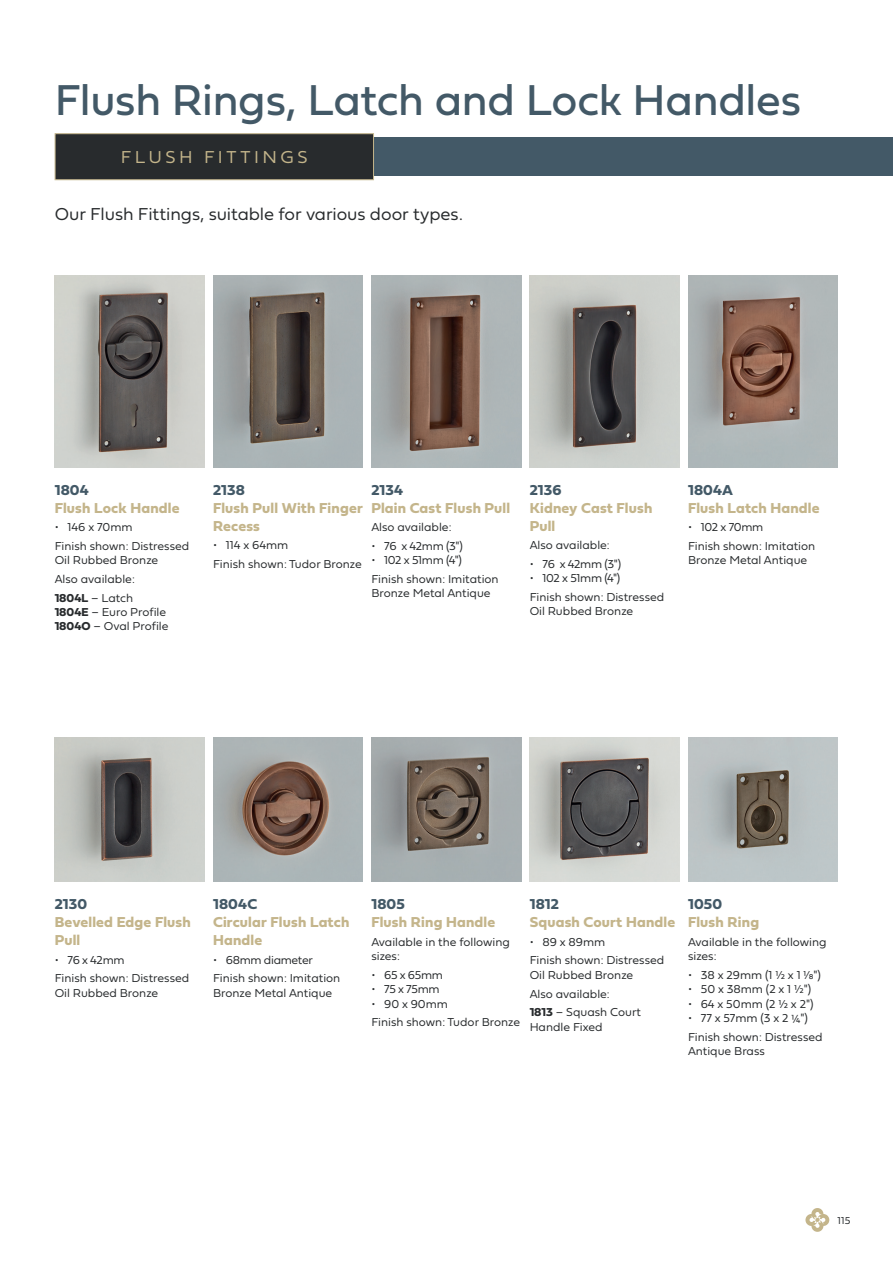
<style>
.page{position:relative;width:893px;height:1264px;background:#fff}
.page>*{position:absolute;margin:0;border:0;box-sizing:border-box;transform-origin:0 0}
.t1{font:45px "Fieldwork Geo Regular";letter-spacing:-.005em;color:#435967}
.t2{font:18px "Fieldwork Geo Light";letter-spacing:-.005em;color:#282b2d}
.t3{font:18px "Fieldwork Geo Light";letter-spacing:.195em;color:#c4b58b}
.t4{font:15px/18px "Fieldwork Geo Bold";letter-spacing:.015em;color:#c4b58b}
.t5{font:15px "Fieldwork Geo Bold";letter-spacing:.01em;color:#435967}
.t6{font:12px/14.4px "Fieldwork Geo Light";color:#282b2d}
.t7{font:12px "Fieldwork Geo Light";letter-spacing:-.025em;color:#282b2d}
.t8{font:10.5px "Fieldwork Geo Light";color:#282b2d}
.s1{font-family:"Fieldwork Geo Bold"}
.s2{color:#435967}
</style>
<div class="page">
<img style="left:688px;top:737px;width:149px;height:145px">
<img style="left:55px;top:276px;width:149px;height:191px">
<img style="left:688px;top:276px;width:149px;height:191px">
<img style="left:213px;top:737px;width:149px;height:145px">
<img style="left:371px;top:737px;width:150px;height:145px">
<img style="left:529px;top:737px;width:150px;height:145px">
<img style="left:213px;top:276px;width:149px;height:191px">
<img style="left:55px;top:737px;width:149px;height:145px">
<img style="left:371px;top:276px;width:150px;height:191px">
<img style="left:529px;top:276px;width:150px;height:191px">
<div style="left:371px;top:138px;width:521px;height:38px;background:#435967"></div>
<div style="left:55px;top:133px;width:319px;height:47px;background:#282b2d;border:1px solid #c4b58b"></div>
<svg style="left:805px;top:1208px;width:24px;height:24px"></svg>
<p class="t1" style="left:55px;top:65px;width:747px">Flush Rings, Latch and Lock Handles</p>
<p class="t3" style="left:121px;top:143px;width:188px">FLUSH FITTINGS</p>
<p class="t2" style="left:55px;top:200px;width:409px">Our Flush Fittings, suitable for various door types.</p>
<p class="t5" style="left:55px;top:478px;width:36px">1804</p>
<p class="t4" style="left:55px;top:498px;width:126px">Flush Lock Handle</p>
<p class="t6" style="left:55px;top:519px;width:79px">• 146 x 70mm</p>
<p class="t6" style="left:55px;top:538px;width:136px">Finish shown: Distressed<br>Oil Rubbed Bronze</p>
<p class="t6" style="left:55px;top:571px;width:82px">Also available:</p>
<p class="t6" style="left:55px;top:590px;width:115px"><span class="s1">1804L</span> – Latch<br><span class="s1">1804E</span> – Euro Profile<br><span class="s1">1804O</span> – Oval Profile</p>
<p class="t5" style="left:213px;top:478px;width:33px">2138</p>
<p class="t4" style="left:213px;top:498px;width:151px">Flush Pull With Finger<br>Recess</p>
<p class="t6" style="left:213px;top:537px;width:77px">• 114 x 64mm</p>
<p class="t6" style="left:213px;top:556px;width:150px">Finish shown: Tudor Bronze</p>
<p class="t5" style="left:371px;top:478px;width:33px">2134</p>
<p class="t4" style="left:371px;top:498px;width:140px">Plain Cast Flush Pull</p>
<p class="t6" style="left:371px;top:519px;width:82px">Also available:</p>
<p class="t6" style="left:371px;top:538px;width:93px">• 76 x 42mm (3")</p>
<p class="t6" style="left:371px;top:552px;width:92px">• 102 x 51mm (4")</p>
<p class="t6" style="left:371px;top:571px;width:129px">Finish shown: Imitation<br>Bronze Metal Antique</p>
<p class="t4" style="left:529px;top:480px;width:124px"><span class="s2">2136<br></span>Kidney Cast Flush<br>Pull</p>
<p class="t6" style="left:529px;top:537px;width:82px">Also available:</p>
<p class="t6" style="left:529px;top:556px;width:93px">• 76 x 42mm (3")</p>
<p class="t6" style="left:529px;top:570px;width:92px">• 102 x 51mm (4")</p>
<p class="t6" style="left:529px;top:589px;width:136px">Finish shown: Distressed<br>Oil Rubbed Bronze</p>
<p class="t5" style="left:687px;top:478px;width:46px">1804A</p>
<p class="t4" style="left:687px;top:498px;width:133px">Flush Latch Handle</p>
<p class="t6" style="left:687px;top:519px;width:77px">• 102 x 70mm</p>
<p class="t6" style="left:687px;top:538px;width:129px">Finish shown: Imitation<br>Bronze Metal Antique</p>
<p class="t5" style="left:55px;top:892px;width:34px">2130</p>
<p class="t4" style="left:55px;top:912px;width:138px">Bevelled Edge Flush<br>Pull</p>
<p class="t6" style="left:55px;top:952px;width:71px">• 76 x 42mm</p>
<p class="t6" style="left:55px;top:970px;width:136px">Finish shown: Distressed<br>Oil Rubbed Bronze</p>
<p class="t5" style="left:213px;top:892px;width:46px">1804C</p>
<p class="t4" style="left:213px;top:912px;width:138px">Circular Flush Latch<br>Handle</p>
<p class="t7" style="left:213px;top:950px;width:101px">• 68mm diameter</p>
<p class="t6" style="left:213px;top:970px;width:129px">Finish shown: Imitation<br>Bronze Metal Antique</p>
<p class="t4" style="left:371px;top:894px;width:125px"><span class="s2">1805<br></span>Flush Ring Handle</p>
<p class="t6" style="left:371px;top:934px;width:140px">Available in the following sizes:</p>
<p class="t6" style="left:371px;top:967px;width:73px">• 65 x 65mm</p>
<p class="t6" style="left:371px;top:981px;width:70px">• 75 x 75mm</p>
<p class="t6" style="left:371px;top:996px;width:78px">• 90 x 90mm</p>
<p class="t6" style="left:371px;top:1014px;width:150px">Finish shown: Tudor Bronze</p>
<p class="t5" style="left:529px;top:892px;width:31px">1812</p>
<p class="t4" style="left:529px;top:912px;width:147px">Squash Court Handle</p>
<p class="t6" style="left:529px;top:934px;width:77px">• 89 x 89mm</p>
<p class="t6" style="left:529px;top:952px;width:136px">Finish shown: Distressed<br>Oil Rubbed Bronze</p>
<p class="t6" style="left:529px;top:986px;width:82px">Also available:</p>
<p class="t6" style="left:529px;top:1004px;width:113px"><span class="s1">1813</span> – Squash Court<br>Handle Fixed</p>
<p class="t5" style="left:687px;top:892px;width:36px">1050</p>
<p class="t4" style="left:687px;top:912px;width:73px">Flush Ring</p>
<p class="t6" style="left:687px;top:934px;width:140px">Available in the following sizes:</p>
<p class="t6" style="left:687px;top:967px;width:134px">• 38 x 29mm (1 ½ x 1 ¹⁄₈")</p>
<p class="t6" style="left:687px;top:981px;width:125px">• 50 x 38mm (2 x 1 ½")</p>
<p class="t6" style="left:687px;top:996px;width:127px">• 64 x 50mm (2 ½ x 2")</p>
<p class="t6" style="left:687px;top:1010px;width:121px">• 77 x 57mm (3 x 2 ¼")</p>
<p class="t6" style="left:687px;top:1029px;width:136px">Finish shown: Distressed<br>Antique Brass</p>
<p class="t8" style="left:837px;top:1212px;width:15px">115</p>
</div>
